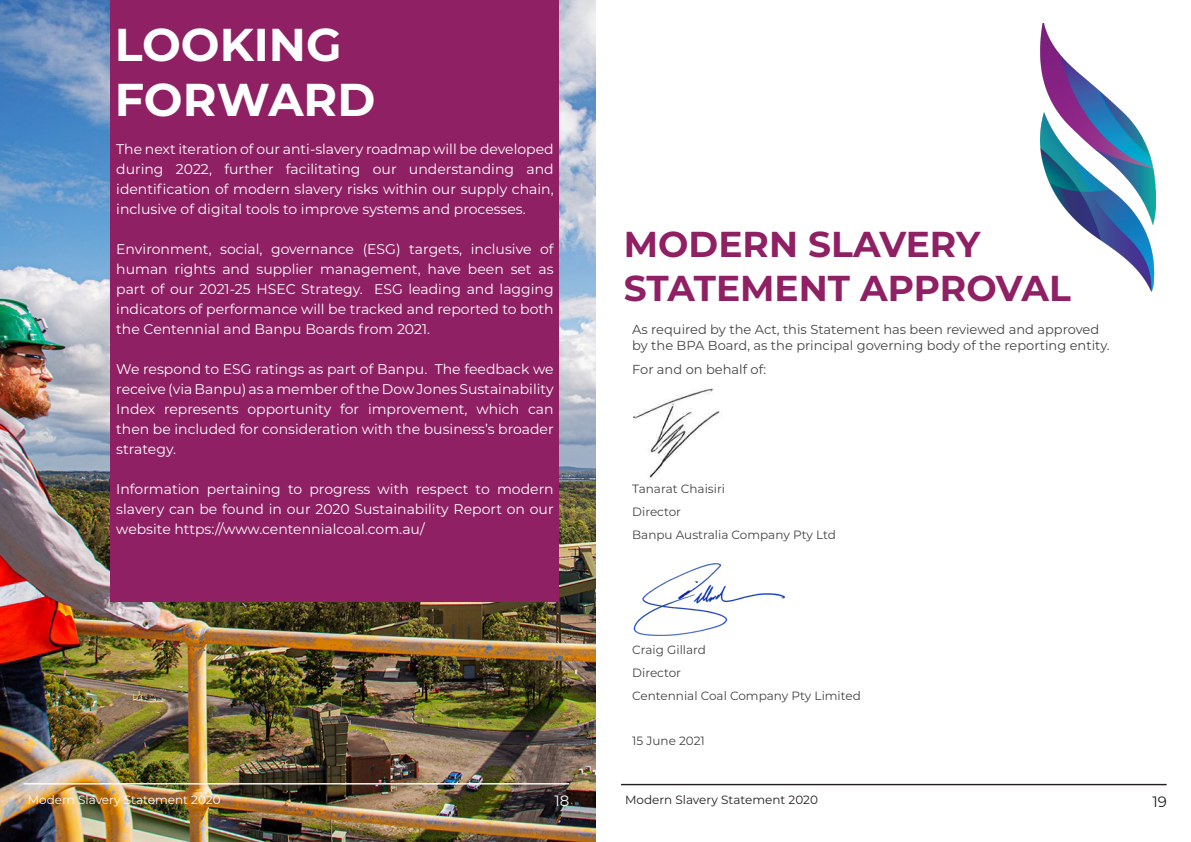
<style>
.page{position:relative;width:1191px;height:842px;background:#fff}
.page>*{position:absolute;margin:0;border:0;box-sizing:border-box;transform-origin:0 0}
.t1{font:700 46px "Montserrat";color:#fff}
.t2{font:700 36px/43.2px "Montserrat";color:#902064}
.t3{font:15px "Montserrat";color:#fff}
.t4{font:15px "Montserrat";color:#231f20}
.t5{font:14px/20px "Montserrat";color:#fff;text-align:justify}
.t6{font:13px/15.6px "Montserrat";color:#231f20}
.t7{font:12px/22.9px "Montserrat";color:#231f20}
.t8{font:12px "Montserrat";color:#fff}
</style>
<div class="page">
<img style="left:0;top:0;width:595px;height:842px">
<hr style="left:24px;top:783px;width:545px;height:1px;background:#fff">
<div style="left:111px;top:0;width:448px;height:602px;background:#902064"></div>
<hr style="left:621px;top:784px;width:545px;height:1px;background:#231f20">
<img style="left:1040px;top:23px;width:115px;height:268px">
<img style="left:633px;top:388px;width:89px;height:90px">
<img style="left:633px;top:563px;width:153px;height:73px">
<p class="t1" style="left:115px;top:11px;width:228px">LOOKING</p>
<p class="t1" style="left:115px;top:66px;width:262px">FORWARD</p>
<p class="t5" style="left:116px;top:138px;width:439px">The next iteration of our anti-slavery roadmap will be developed during 2022, further facilitating our understanding and identification of modern slavery risks within our supply chain, inclusive of digital tools to improve systems and processes.</p>
<p class="t5" style="left:116px;top:238px;width:439px">Environment, social, governance (ESG) targets, inclusive of human rights and supplier management, have been set as part of our 2021-25 HSEC Strategy. ESG leading and lagging indicators of performance will be tracked and reported to both the Centennial and Banpu Boards from 2021.</p>
<p class="t5" style="left:116px;top:358px;width:439px">We respond to ESG ratings as part of Banpu. The feedback we receive (via Banpu) as a member of the Dow Jones Sustainability Index represents opportunity for improvement, which can then be included for consideration with the business’s broader strategy.</p>
<p class="t5" style="left:116px;top:478px;width:439px">Information pertaining to progress with respect to modern slavery can be found in our 2020 Sustainability Report on our website https://www.centennialcoal.com.au/</p>
<p class="t8" style="left:28px;top:791px;width:194px">Modern Slavery Statement 2020</p>
<p class="t3" style="left:554px;top:790px;width:16px">18</p>
<p class="t2" style="left:624px;top:221px;width:448px">MODERN SLAVERY<br>STATEMENT APPROVAL</p>
<p class="t6" style="left:632px;top:321px;width:479px">As required by the Act, this Statement has been reviewed and approved by the BPA Board, as the principal governing body of the reporting entity.</p>
<p class="t6" style="left:632px;top:361px;width:135px">For and on behalf of:</p>
<p class="t7" style="left:632px;top:477px;width:205px">Tanarat Chaisiri<br>Director<br>Banpu Australia Company Pty Ltd</p>
<p class="t7" style="left:632px;top:638px;width:230px">Craig Gillard<br>Director<br>Centennial Coal Company Pty Limited</p>
<p class="t7" style="left:632px;top:729px;width:74px">15 June 2021</p>
<p class="t7" style="left:625px;top:788px;width:194px">Modern Slavery Statement 2020</p>
<p class="t4" style="left:1152px;top:791px;width:16px">19</p>
</div>
